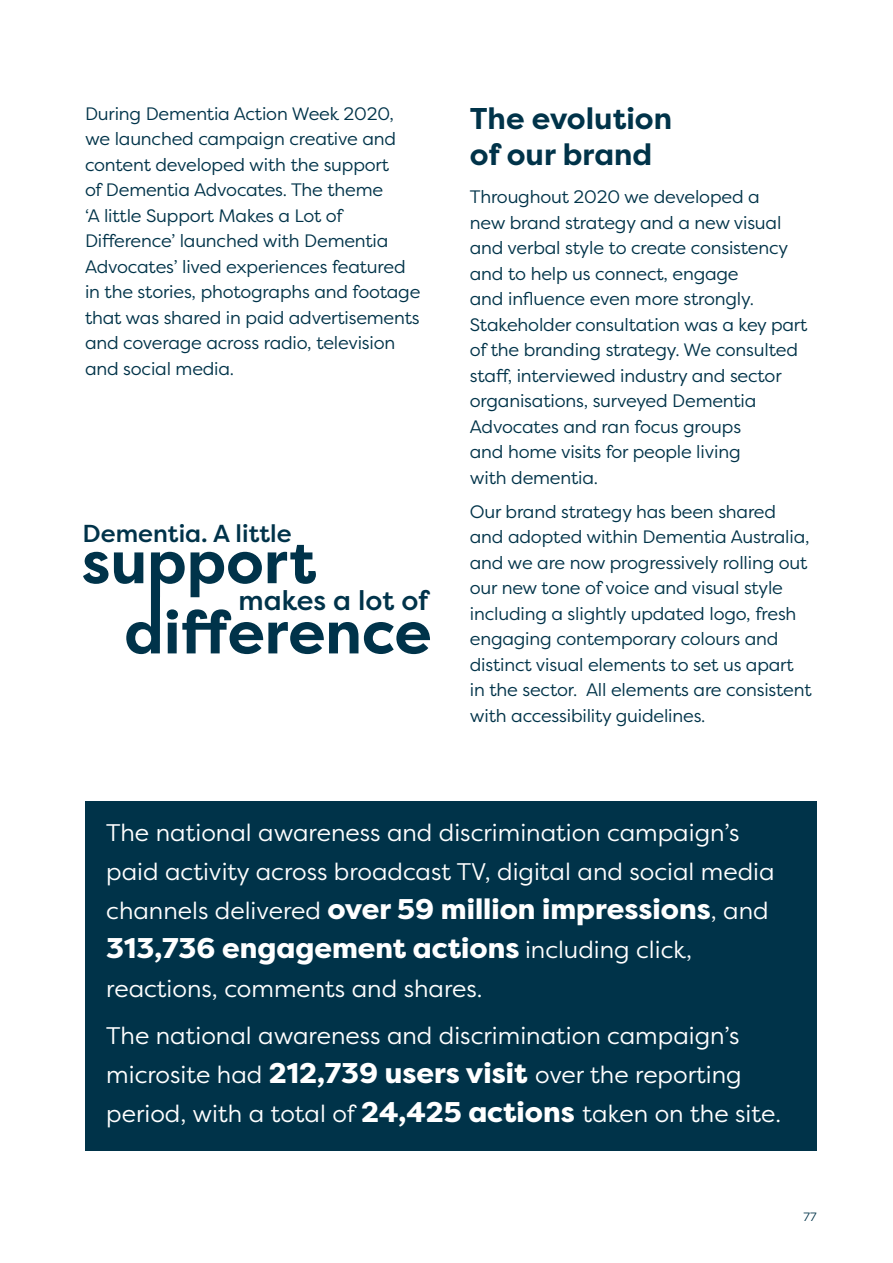
<style>
.page{position:relative;width:893px;height:1263px;background:#fff}
.page>*{position:absolute;margin:0;border:0;box-sizing:border-box;transform-origin:0 0}
.t1{font:700 30px/36px "Filson Pro";color:#003349}
.Body_White{font:800 28.5px/39px "Filson Pro";color:#fff}
.t2{font:500 27.6px "Filson Pro";color:#00334a}
.t3{font:500 24.6px "Filson Pro";color:#00334a}
.Body_White-2{font:24px/39px "Filson Pro";color:#fff}
.Body_White-3{font:18px/25.5px "Filson Pro";letter-spacing:-.01em;color:#003349}
.t4{font:12px "Filson Pro";color:#003349}
.s1{font-weight:400;font-size:24px}
.s2{font-weight:800;font-size:28.5px}
</style>
<div class="page">
<div style="left:85px;top:801px;width:731px;height:223px;background:#003349"></div>
<div style="left:85px;top:1005px;width:731px;height:145px;background:#003349"></div>
<svg style="left:83px;top:545px;width:275px;height:109px"></svg>
<svg style="left:364px;top:622px;width:66px;height:32px"></svg>
<p class="Body_White-3" style="left:85px;top:100px;width:337px">During Dementia Action Week 2020, we launched campaign creative and content developed with the support<br>of Dementia Advocates. The theme<br>‘A little Support Makes a Lot of Difference’ launched with Dementia Advocates’ lived experiences featured in the stories, photographs and footage that was shared in paid advertisements and coverage across radio, television and social media.</p>
<h2 class="t1" style="left:470px;top:101px;width:204px">The evolution of our brand</h2>
<p class="Body_White-3" style="left:470px;top:184px;width:339px">Throughout 2020 we developed a<br>new brand strategy and a new visual and verbal style to create consistency and to help us connect, engage<br>and influence even more strongly.<br>Stakeholder consultation was a key part of the branding strategy. We consulted staff, interviewed industry and sector organisations, surveyed Dementia Advocates and ran focus groups<br>and home visits for people living<br>with dementia.</p>
<p class="Body_White-3" style="left:470px;top:498px;width:343px">Our brand strategy has been shared and adopted within Dementia Australia, and we are now progressively rolling out our new tone of voice and visual style including a slightly updated logo, fresh engaging contemporary colours and distinct visual elements to set us apart in the sector. All elements are consistent with accessibility guidelines.</p>
<p class="t3" style="left:83px;top:517px;width:210px">Dementia. A little</p>
<p class="t2" style="left:239px;top:581px;width:192px">makes a lot of</p>
<p class="Body_White-2" style="left:106px;top:812px;width:670px">The national awareness and discrimination campaign’s paid activity across broadcast TV, digital and social media</p>
<p class="Body_White" style="left:106px;top:890px;width:664px"><span class="s1">channels delivered</span> over 59 million impressions<span class="s1">, and<br></span>313,736 engagement actions <span class="s1">including click,</span></p>
<p class="Body_White-2" style="left:106px;top:968px;width:378px">reactions, comments and shares.</p>
<p class="Body_White-2" style="left:106px;top:1015px;width:676px">The national awareness and discrimination campaign’s microsite had <span class="s2">212,739 users visit</span> over the reporting period, with a total of <span class="s2">24,425 actions</span> taken on the site.</p>
<p class="t4" style="left:804px;top:1209px;width:14px">77</p>
</div>
